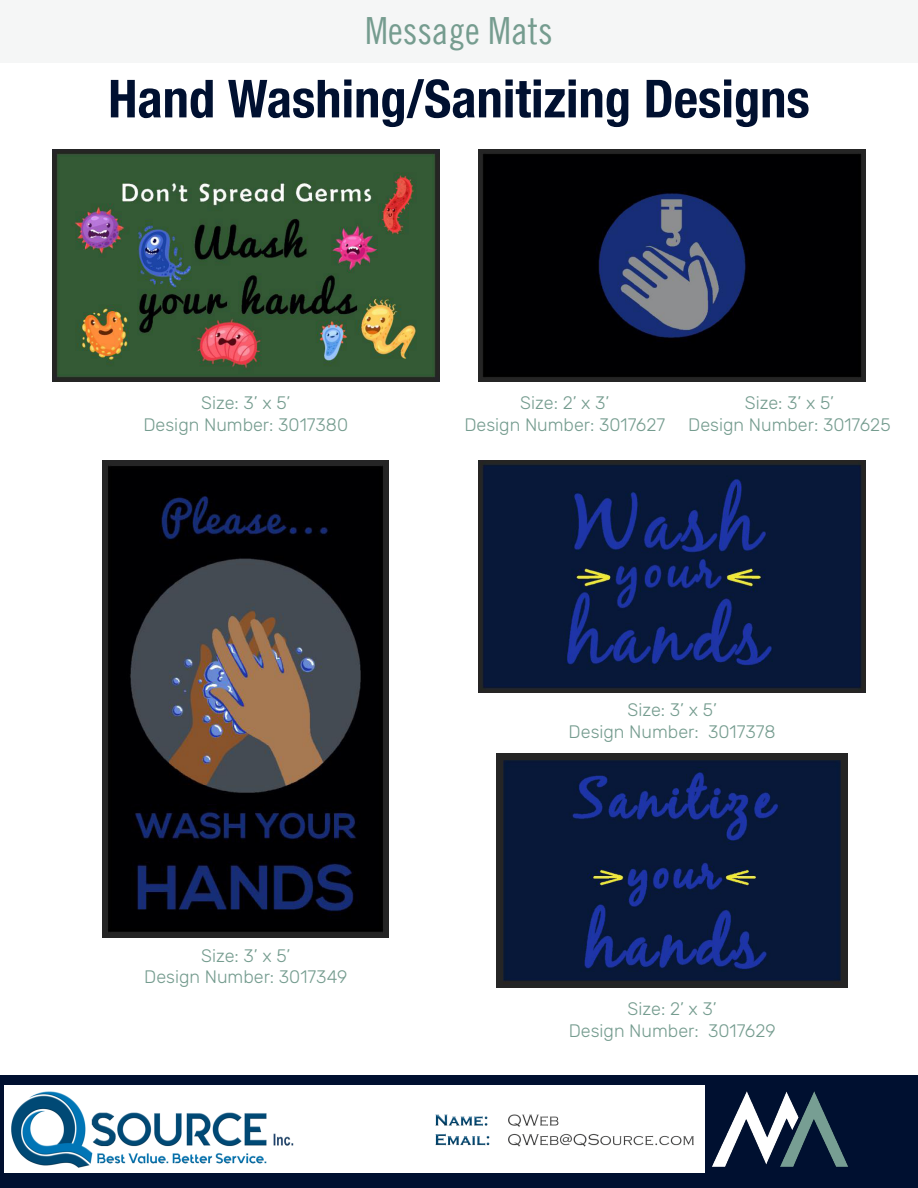
<style>
.page{position:relative;width:918px;height:1188px;background:#fff}
.page>*{position:absolute;margin:0;border:0;box-sizing:border-box;transform-origin:0 0}
.t1{font:700 condensed 52.5px "Helvetica Neue LT Pro";color:#001030}
.t2{font:37.5px "Trade Gothic LT Pro Cn 18";color:#759c8f}
.t3{font:300 18px "Rubik";color:#759c8f}
</style>
<div class="page">
<div style="left:0;top:0;width:918px;height:63px;background:#f5f6f6"></div>
<div style="left:0;top:1076px;width:918px;height:112px;background:#001030"></div>
<img style="left:712px;top:1092px;width:136px;height:75px">
<img style="left:103px;top:460px;width:286px;height:477px">
<img style="left:52px;top:149px;width:387px;height:232px">
<img style="left:479px;top:149px;width:387px;height:232px">
<img style="left:497px;top:754px;width:351px;height:234px">
<img style="left:479px;top:460px;width:387px;height:233px">
<img style="left:5px;top:1085px;width:700px;height:88px">
<p class="t2" style="left:365px;top:9px;width:189px">Message Mats</p>
<p class="t1" style="left:108px;top:67px;width:703px">Hand Washing/Sanitizing Designs</p>
<p class="t3" style="left:201px;top:393px;width:91px">Size: 3’ x 5’</p>
<p class="t3" style="left:143px;top:414px;width:206px">Design Number: 3017380</p>
<p class="t3" style="left:201px;top:945px;width:91px">Size: 3’ x 5’</p>
<p class="t3" style="left:144px;top:967px;width:205px">Design Number: 3017349</p>
<p class="t3" style="left:520px;top:393px;width:91px">Size: 2’ x 3’</p>
<p class="t3" style="left:464px;top:414px;width:202px">Design Number: 3017627</p>
<p class="t3" style="left:745px;top:393px;width:91px">Size: 3’ x 5’</p>
<p class="t3" style="left:688px;top:414px;width:204px">Design Number: 3017625</p>
<p class="t3" style="left:628px;top:700px;width:91px">Size: 3’ x 5’</p>
<p class="t3" style="left:569px;top:721px;width:209px">Design Number: 3017378</p>
<p class="t3" style="left:628px;top:999px;width:91px">Size: 2’ x 3’</p>
<p class="t3" style="left:569px;top:1021px;width:209px">Design Number: 3017629</p>
</div>
